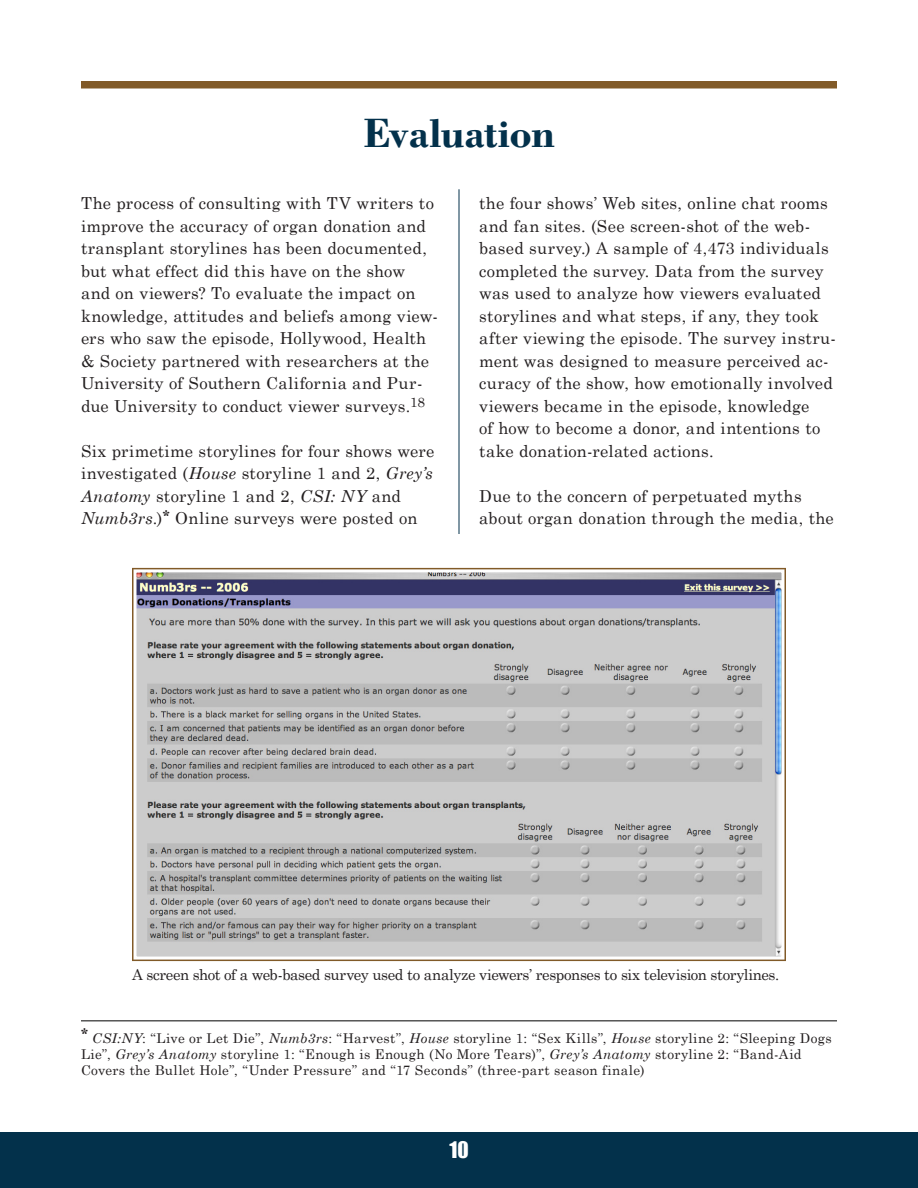
<style>
.page{position:relative;width:918px;height:1188px;background:#fff}
.page>*{position:absolute;margin:0;border:0;box-sizing:border-box;transform-origin:0 0}
.t1{font:700 42px "Bodoni";letter-spacing:-.005em;color:#03314b}
.t2{font:21px "Impact";color:#fff}
.t3{font:16.5px/22.5px "Century Schoolbook";letter-spacing:.015em;color:#231f20}
.t4{font:15px "Century Schoolbook";letter-spacing:-.025em;color:#231f20}
.t5{font:13.5px/16.2px "Century Schoolbook";letter-spacing:.025em;color:#231f20}
.s1{font-style:italic}
</style>
<div class="page">
<div style="left:0;top:1133px;width:918px;height:55px;background:#03314b"></div>
<div style="left:81px;top:81px;width:756px;height:7px;background:#815a28"></div>
<hr style="left:81px;top:1020px;width:756px;height:1px;background:#000">
<svg style="left:138px;top:573px;width:642px;height:383px;background:#b5b6b9"></svg>
<div style="left:134px;top:569px;width:650px;height:391px;border:3px solid #fff"></div>
<hr style="left:459px;top:189px;width:1px;height:345px;background:#03314b">
<h1 class="t1" style="left:363px;top:109px;width:193px">Evaluation</h1>
<p class="t3" style="left:81px;top:190px;width:358px">The process of consulting with TV writers to improve the accuracy of organ donation and transplant storylines has been documented, but what effect did this have on the show and on viewers? To evaluate the impact on knowledge, attitudes and beliefs among view&shy;ers who saw the episode, Hollywood, Health &amp; Society partnered with researchers at the University of Southern California and Pur&shy;due University to conduct viewer surveys.<sup>18</sup></p>
<p class="t3" style="left:81px;top:438px;width:355px">Six primetime storylines for four shows were investigated (<span class="s1">House</span> storyline 1 and 2, <span class="s1">Grey’s Anatomy</span> storyline 1 and 2, <span class="s1">CSI: NY</span> and <span class="s1">Numb3rs</span>.)<sup>*</sup> Online surveys were posted on</p>
<p class="t3" style="left:479px;top:190px;width:358px">the four shows’ Web sites, online chat rooms and fan sites. (See screen-shot of the web&shy;based survey.) A sample of 4,473 individuals completed the survey. Data from the survey was used to analyze how viewers evaluated storylines and what steps, if any, they took after viewing the episode. The survey instru&shy;ment was designed to measure perceived ac&shy;curacy of the show, how emotionally involved viewers became in the episode, knowledge<br>of how to become a donor, and intentions to take donation-related actions.</p>
<p class="t3" style="left:479px;top:483px;width:356px">Due to the concern of perpetuated myths about organ donation through the media, the</p>
<p class="t4" style="left:132px;top:962px;width:649px">A screen shot of a web-based survey used to analyze viewers’ responses to six television storylines.</p>
<p class="t5" style="left:81px;top:1029px;width:752px"><sup>*</sup> <span class="s1">CSI:NY</span>: “Live or Let Die”, <span class="s1">Numb3rs</span>: “Harvest”, <span class="s1">House</span> storyline 1: “Sex Kills”, <span class="s1">House</span> storyline 2: “Sleeping Dogs<br>Lie”, <span class="s1">Grey’s Anatomy</span> storyline 1: “Enough is Enough (No More Tears)”, <span class="s1">Grey’s Anatomy</span> storyline 2: “Band-Aid<br>Covers the Bullet Hole”, “Under Pressure” and “17 Seconds” (three-part season finale)</p>
<p class="t2" style="left:449px;top:1134px;width:21px">10</p>
</div>
